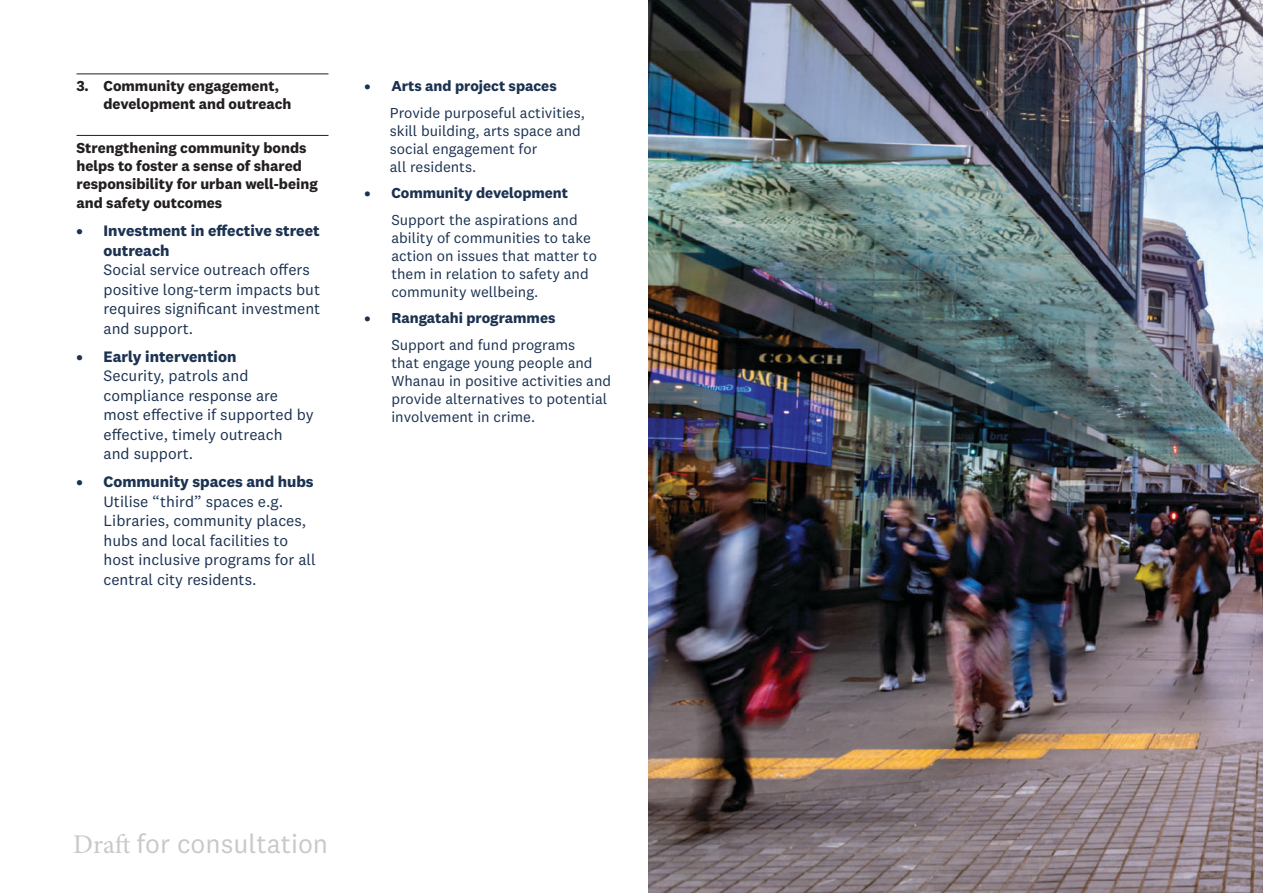
<style>
.page{position:relative;width:1263px;height:893px;background:#fff}
.page>*{position:absolute;margin:0;border:0;box-sizing:border-box;transform-origin:0 0}
.t1{font:27px "National 2";color:#c7c9cb}
.t2{font:15.75px/19.5px "National 2";color:#1b3251}
.t3{font:700 15.75px/19.5px "National 2";color:#1b3251}
.t4{font:15px/18px "National 2";color:#1b3251}
.t5{font:700 15px/18px "National 2";color:#231f20}
.t6{font:700 15px "National 2";color:#1b3251}
.s1{font-family:"Minion Pro"}
</style>
<div class="page">
<hr style="left:77px;top:74px;width:251px;height:1px;background:#231f20">
<hr style="left:77px;top:135px;width:251px;height:1px;background:#231f20">
<img style="left:648px;top:0;width:615px;height:893px">
<p class="t5" style="left:104px;top:77px;width:190px;text-indent:-27px">3. Community engagement, development and outreach</p>
<p class="t5" style="left:77px;top:138px;width:243px">Strengthening community bonds helps to foster a sense of shared responsibility for urban well-being</p>
<p class="t5" style="left:77px;top:194px;width:147px">and safety outcomes</p>
<p class="t3" style="left:104px;top:221px;width:218px;text-indent:-27px">• Investment in effective street outreach</p>
<p class="t2" style="left:104px;top:260px;width:218px">Social service outreach offers positive long-term impacts but requires significant investment and support.</p>
<p class="t3" style="left:77px;top:346px;width:161px">• Early intervention</p>
<p class="t2" style="left:104px;top:366px;width:212px">Security, patrols and compliance response are most effective if supported by effective, timely outreach<br>and support.</p>
<p class="t3" style="left:77px;top:472px;width:239px">• Community spaces and hubs</p>
<p class="t2" style="left:104px;top:492px;width:214px">Utilise “third” spaces e.g.<br>Libraries, community places, hubs and local facilities to host inclusive programs for all central city residents.</p>
<p class="t6" style="left:364px;top:77px;width:194px">• Arts and project spaces</p>
<p class="t4" style="left:390px;top:104px;width:197px">Provide purposeful activities, skill building, arts space and social engagement for<br>all residents.</p>
<p class="t6" style="left:364px;top:184px;width:205px">• Community development</p>
<p class="t4" style="left:391px;top:211px;width:207px">Support the aspirations and ability of communities to take action on issues that matter to them in relation to safety and community wellbeing.</p>
<p class="t6" style="left:364px;top:309px;width:193px">• Rangatahi programmes</p>
<p class="t4" style="left:391px;top:336px;width:221px">Support and fund programs<br>that engage young people and<br>Whanau in positive activities and provide alternatives to potential involvement in crime.</p>
<h1 class="t1" style="left:73px;top:828px;width:256px"><span class="s1">Draft</span> for consultation</h1>
</div>
